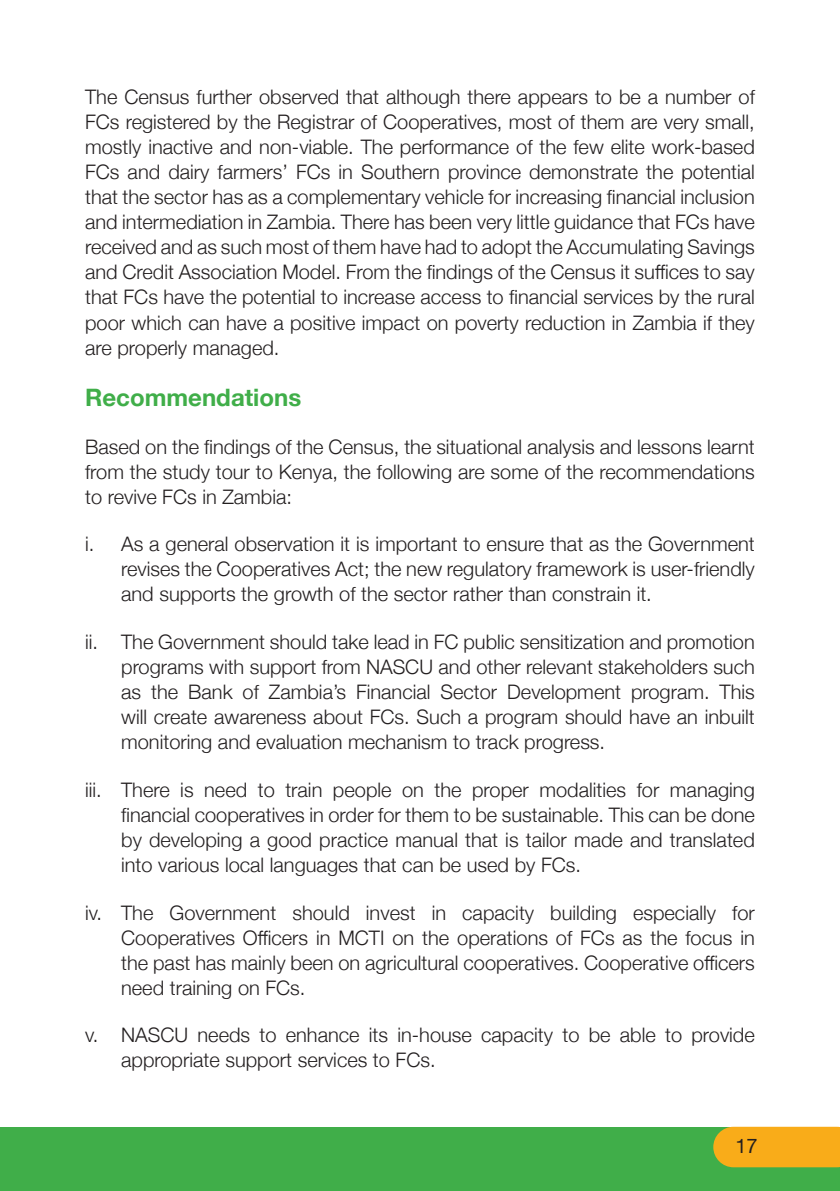
<style>
.page{position:relative;width:840px;height:1191px;background:#fff}
.page>*{position:absolute;margin:0;border:0;box-sizing:border-box;transform-origin:0 0}
.t1{font:700 24px "Helvetica Neue";color:#40ae49}
.No_Spacing{font:300 20px/25px "Helvetica Neue";color:#231f20;text-align:justify}
.t2{font:20px "Helvetica Neue";color:#231f20}
</style>
<div class="page">
<div style="left:0;top:1127px;width:839px;height:64px;background:#40ae49"></div>
<div style="left:713px;top:1126px;width:126px;height:41px;background:#f9ac19"></div>
<p class="No_Spacing" style="left:85px;top:83px;width:670px">The Census further observed that although there appears to be a number of FCs registered by the Registrar of Cooperatives, most of them are very small, mostly inactive and non-viable. The performance of the few elite work-based FCs and dairy farmers’ FCs in Southern province demonstrate the potential that the sector has as a complementary vehicle for increasing financial inclusion and intermediation in Zambia. There has been very little guidance that FCs have received and as such most of them have had to adopt the Accumulating Savings and Credit Association Model. From the findings of the Census it suffices to say that FCs have the potential to increase access to financial services by the rural poor which can have a positive impact on poverty reduction in Zambia if they are properly managed.</p>
<p class="t1" style="left:85px;top:378px;width:217px">Recommendations</p>
<p class="No_Spacing" style="left:85px;top:432px;width:670px">Based on the findings of the Census, the situational analysis and lessons learnt from the study tour to Kenya, the following are some of the recommendations to revive FCs in Zambia:</p>
<p class="No_Spacing" style="left:121px;top:530px;width:634px;text-indent:-36px">i. As a general observation it is important to ensure that as the Government revises the Cooperatives Act; the new regulatory framework is user-friendly and supports the growth of the sector rather than constrain it.</p>
<p class="No_Spacing" style="left:121px;top:628px;width:634px;text-indent:-36px">ii. The Government should take lead in FC public sensitization and promotion programs with support from NASCU and other relevant stakeholders such as the Bank of Zambia’s Financial Sector Development program. This will create awareness about FCs. Such a program should have an inbuilt monitoring and evaluation mechanism to track progress.</p>
<p class="No_Spacing" style="left:121px;top:775px;width:634px;text-indent:-36px">iii. There is need to train people on the proper modalities for managing financial cooperatives in order for them to be sustainable. This can be done by developing a good practice manual that is tailor made and translated into various local languages that can be used by FCs.</p>
<p class="No_Spacing" style="left:121px;top:898px;width:634px;text-indent:-36px">iv. The Government should invest in capacity building especially for Cooperatives Officers in MCTI on the operations of FCs as the focus in the past has mainly been on agricultural cooperatives. Cooperative officers need training on FCs.</p>
<p class="No_Spacing" style="left:121px;top:1021px;width:634px;text-indent:-36px">v. NASCU needs to enhance its in-house capacity to be able to provide appropriate support services to FCs.</p>
<p class="t2" style="left:735px;top:1131px;width:24px">17</p>
</div>
